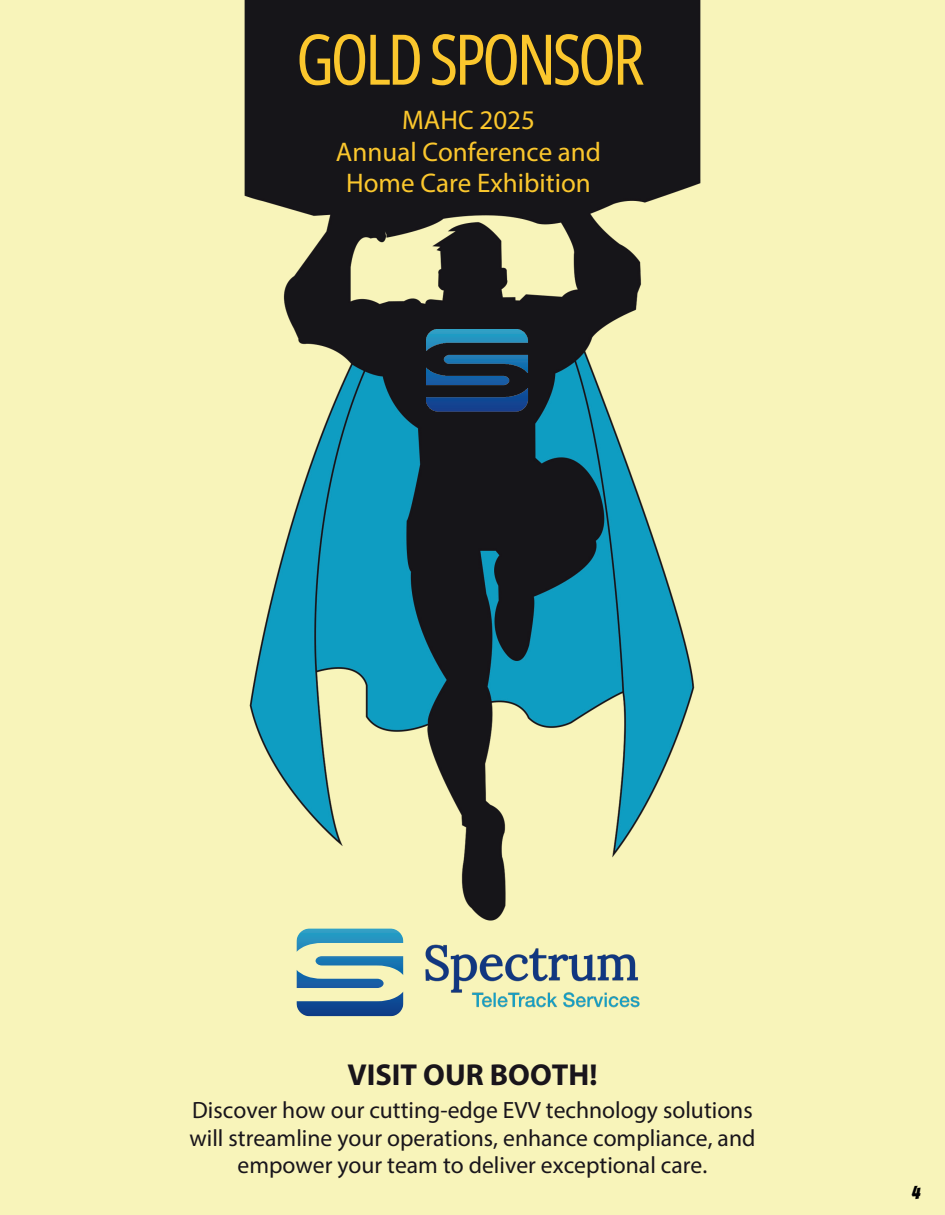
<style>
.page{position:relative;width:945px;height:1215px;background:#f8f4ba}
.page>*{position:absolute;margin:0;border:0;box-sizing:border-box;transform-origin:0 0}
.t1{font:69.9px "Open Sans Condensed";letter-spacing:-.05em;color:#fbc72d}
.t2{font:700 30.3px "Myriad Pro";color:#19151b}
.t3{font:27px/31.7px "Myriad Pro";color:#fbc72d;text-align:center}
.t4{font:23.55px/27.9px "Myriad Pro";color:#19151b;text-align:center}
.t5{font:18.45px "Bangers";color:#000}
</style>
<div class="page">
<img style="left:244px;top:0;width:457px;height:929px">
<img style="left:426px;top:329px;width:106px;height:83px">
<img style="left:297px;top:929px;width:106px;height:87px">
<img style="left:425px;top:944px;width:215px;height:64px">
<h1 class="t1" style="left:296px;top:12px;width:350px">GOLD SPONSOR</h1>
<p class="t3" style="left:336px;top:104px;width:267px">MAHC 2025<br>Annual Conference and<br>Home Care Exhibition</p>
<p class="t2" style="left:347px;top:1055px;width:252px">VISIT OUR BOOTH!</p>
<p class="t4" style="left:189px;top:1096px;width:567px">Discover how our cutting-edge EVV technology solutions will streamline your operations, enhance compliance, and empower your team to deliver exceptional care.</p>
<p class="t5" style="left:912px;top:1182px;width:10px">4</p>
</div>
